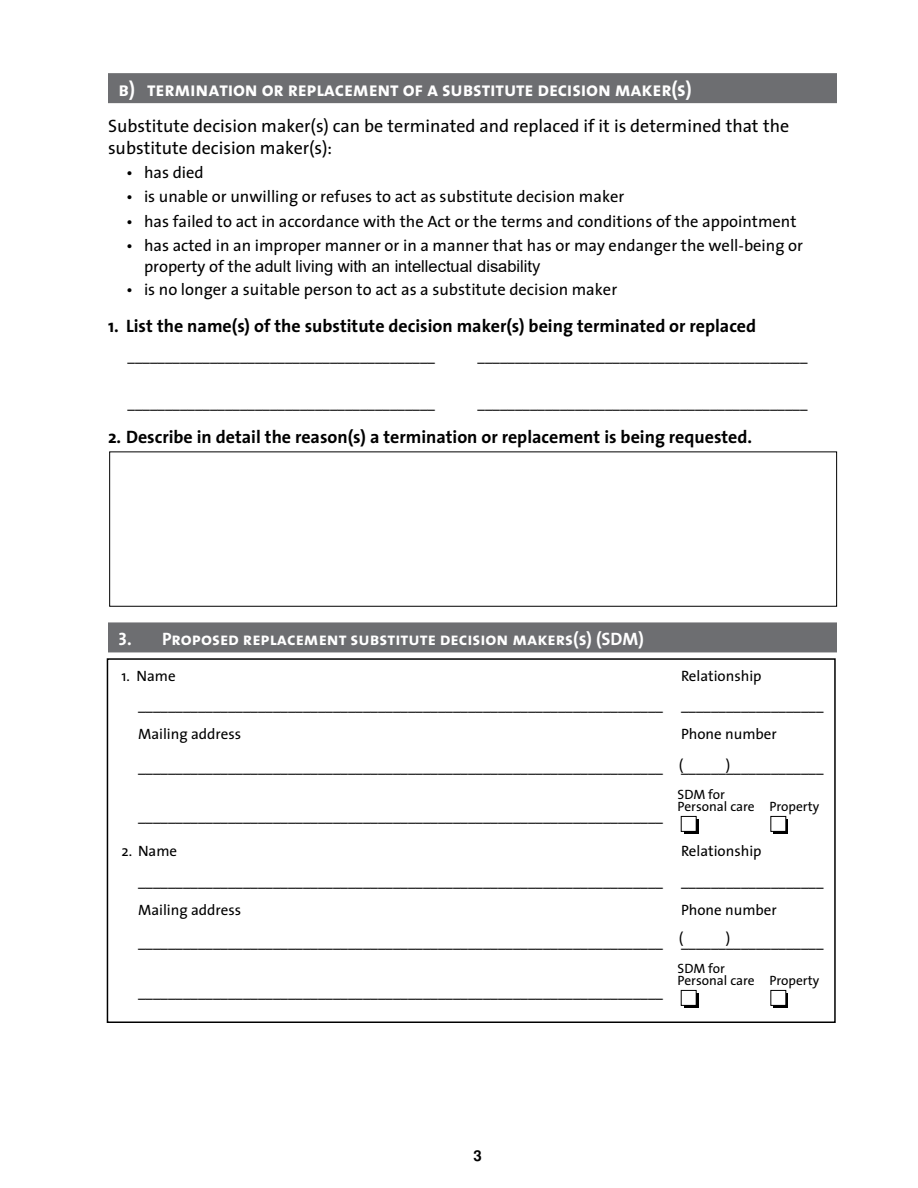
<style>
.page{position:relative;width:918px;height:1188px;background:#fff}
.page>*{position:absolute;margin:0;border:0;box-sizing:border-box;transform-origin:0 0}
.t1{font:20.25px "The Sans Bold Caps";letter-spacing:-.01em;color:#fff}
.t2{font:700 18px "The Sans";color:#000}
.t3{font:18px/21.6px "The Sans";color:#000}
.t4{font:18px "The Sans Bold Caps";color:#fff}
.t5{font:16.5px "The Sans";color:#000}
.t6{font:16.5px "Arial";color:#000}
.t7{font:15px/28.5px "The Sans";color:#000}
.t8{font:700 15px "Helvetica";color:#000}
.t9{font:13.5px/12px "The Sans";color:#000}
.s1{font-family:"The Sans"}
</style>
<div class="page">
<div style="left:108px;top:73px;width:729px;height:30px;background:#6d6e71"></div>
<div style="left:108px;top:622px;width:729px;height:30px;background:#6d6e71"></div>
<div style="left:684px;top:819px;width:15px;height:15px;background:#000"></div>
<div style="left:681px;top:816px;width:15px;height:15px;background:#fff"></div>
<div style="left:681px;top:816px;width:16px;height:16px;border:1px solid #000"></div>
<div style="left:773px;top:819px;width:15px;height:15px;background:#000"></div>
<div style="left:771px;top:816px;width:15px;height:15px;background:#fff"></div>
<div style="left:770px;top:816px;width:16px;height:16px;border:1px solid #000"></div>
<div style="left:684px;top:993px;width:15px;height:15px;background:#000"></div>
<div style="left:681px;top:990px;width:15px;height:15px;background:#fff"></div>
<div style="left:681px;top:990px;width:16px;height:16px;border:1px solid #000"></div>
<div style="left:773px;top:993px;width:15px;height:15px;background:#000"></div>
<div style="left:771px;top:990px;width:15px;height:15px;background:#fff"></div>
<div style="left:770px;top:990px;width:16px;height:16px;border:1px solid #000"></div>
<div style="left:109px;top:452px;width:728px;height:155px;border:1px solid #000"></div>
<div style="left:107px;top:658px;width:729px;height:365px;border:2px solid #000"></div>
<h1 class="t1" style="left:118px;top:72px;width:575px">b) termination or replacement of a substitute decision maker(s)</h1>
<p class="t3" style="left:108px;top:115px;width:683px">Substitute decision maker(s) can be terminated and replaced if it is determined that the substitute decision maker(s):</p>
<p class="t5" style="left:126px;top:159px;width:79px">• has died</p>
<p class="t5" style="left:126px;top:183px;width:500px">• is unable or unwilling or refuses to act as substitute decision maker</p>
<p class="t5" style="left:126px;top:207px;width:672px">• has failed to act in accordance with the Act or the terms and conditions of the appointment</p>
<p class="t5" style="left:126px;top:232px;width:679px">• has acted in an improper manner or in a manner that has or may endanger the well-being or</p>
<p class="t6" style="left:144px;top:255px;width:398px"><span class="s1">property of the</span> adult living with an intellectual disability</p>
<p class="t5" style="left:126px;top:276px;width:493px">• is no longer a suitable person to act as a substitute decision maker</p>
<p class="t2" style="left:108px;top:311px;width:650px">1. List the name(s) of the substitute decision maker(s) being terminated or replaced</p>
<p class="t7" style="left:128px;top:340px;width:309px">_________________________________________</p>
<p class="t7" style="left:478px;top:340px;width:332px">____________________________________________</p>
<p class="t7" style="left:128px;top:387px;width:309px">_________________________________________</p>
<p class="t7" style="left:478px;top:387px;width:332px">____________________________________________</p>
<p class="t2" style="left:108px;top:422px;width:646px">2. Describe in detail the reason(s) a termination or replacement is being requested.</p>
<p class="t4" style="left:118px;top:624px;width:527px">3. Proposed replacement substitute decision makers(s) (SDM)</p>
<p class="t7" style="left:122px;top:661px;width:56px">1. Name</p>
<p class="t7" style="left:138px;top:661px;width:687px;text-indent:543px">Relationship ______________________________________________________________________ ___________________</p>
<p class="t7" style="left:138px;top:720px;width:105px">Mailing address</p>
<p class="t7" style="left:138px;top:718px;width:687px;line-height:31.5px;text-indent:543px">Phone number ______________________________________________________________________ ___________________</p>
<p class="t7" style="left:679px;top:750px;width:6px">(</p>
<p class="t7" style="left:726px;top:750px;width:6px">)</p>
<p class="t9" style="left:678px;top:788px;width:143px">SDM for<br>Personal care Property</p>
<p class="t7" style="left:138px;top:801px;width:526px">______________________________________________________________________</p>
<p class="t7" style="left:122px;top:837px;width:57px">2. Name</p>
<p class="t7" style="left:138px;top:837px;width:687px;text-indent:543px">Relationship ______________________________________________________________________ ___________________</p>
<p class="t7" style="left:138px;top:895px;width:105px">Mailing address</p>
<p class="t7" style="left:138px;top:894px;width:687px;line-height:31.5px;text-indent:543px">Phone number ______________________________________________________________________ ___________________</p>
<p class="t7" style="left:679px;top:923px;width:6px">(</p>
<p class="t7" style="left:726px;top:923px;width:6px">)</p>
<p class="t7" style="left:138px;top:976px;width:526px">______________________________________________________________________</p>
<p class="t9" style="left:678px;top:962px;width:143px">SDM for<br>Personal care Property</p>
<p class="t8" style="left:474px;top:1147px;width:10px">3</p>
</div>
